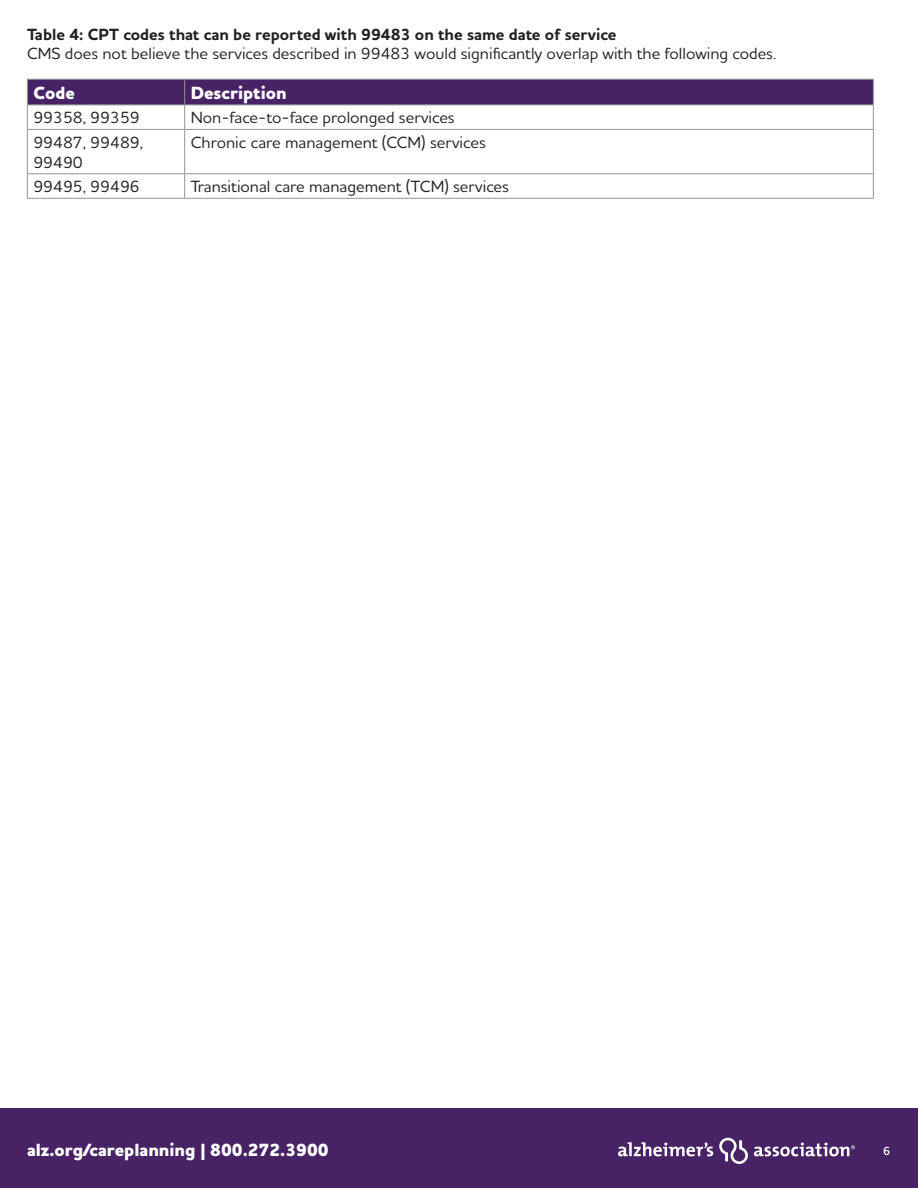
<style>
.page{position:relative;width:918px;height:1188px;background:#fff}
.page>*{position:absolute;margin:0;border:0;box-sizing:border-box;transform-origin:0 0}
.t1{font:800 18px "Houschka Alt Pro";color:#fff}
.t2{font:500 16.5px/19.8px "Houschka Alt Pro";color:#231f20}
.t3{font:600 12px "Houschka Alt Pro";color:#fff}
.s1{font-weight:700}
</style>
<div class="page">
<div style="left:0;top:1108px;width:918px;height:80px;background:#472264"></div>
<svg style="left:719px;top:1138px;width:29px;height:26px"></svg>
<svg style="left:618px;top:1142px;width:95px;height:14px"></svg>
<svg style="left:754px;top:1143px;width:101px;height:13px"></svg>
<svg style="left:27px;top:79px;width:847px;height:50px"></svg>
<hr style="left:27px;top:129px;width:158px;height:1px;background:#939598">
<hr style="left:27px;top:130px;width:1px;height:43px;background:#939598">
<hr style="left:185px;top:129px;width:689px;height:1px;background:#939598">
<hr style="left:184px;top:130px;width:1px;height:43px;background:#939598">
<hr style="left:873px;top:130px;width:1px;height:43px;background:#939598">
<hr style="left:27px;top:173px;width:158px;height:1px;background:#939598">
<svg style="left:27px;top:174px;width:1px;height:24px"></svg>
<hr style="left:185px;top:173px;width:689px;height:1px;background:#939598">
<svg style="left:184px;top:174px;width:1px;height:24px"></svg>
<svg style="left:873px;top:174px;width:1px;height:24px"></svg>
<hr style="left:27px;top:198px;width:158px;height:1px;background:#939598">
<hr style="left:185px;top:198px;width:689px;height:1px;background:#939598">
<p class="t2" style="left:27px;top:24px;width:751px"><span class="s1">Table 4: CPT codes that can be reported with 99483 on the same date of service<br></span>CMS does not believe the services described in 99483 would significantly overlap with the following codes.</p>
<p class="t1" style="left:33px;top:81px;width:43px">Code</p>
<p class="t1" style="left:191px;top:81px;width:98px">Description</p>
<p class="t2" style="left:33px;top:107px;width:108px">99358, 99359</p>
<p class="t2" style="left:191px;top:107px;width:266px">Non-face-to-face prolonged services</p>
<p class="t2" style="left:33px;top:132px;width:111px">99487, 99489,<br>99490</p>
<p class="t2" style="left:191px;top:132px;width:297px">Chronic care management (CCM) services</p>
<p class="t2" style="left:33px;top:176px;width:108px">99495, 99496</p>
<p class="t2" style="left:191px;top:176px;width:320px">Transitional care management (TCM) services</p>
<p class="t1" style="left:27px;top:1138px;width:303px">alz.org/careplanning | 800.272.3900</p>
<p class="t3" style="left:883px;top:1143px;width:9px">6</p>
</div>
